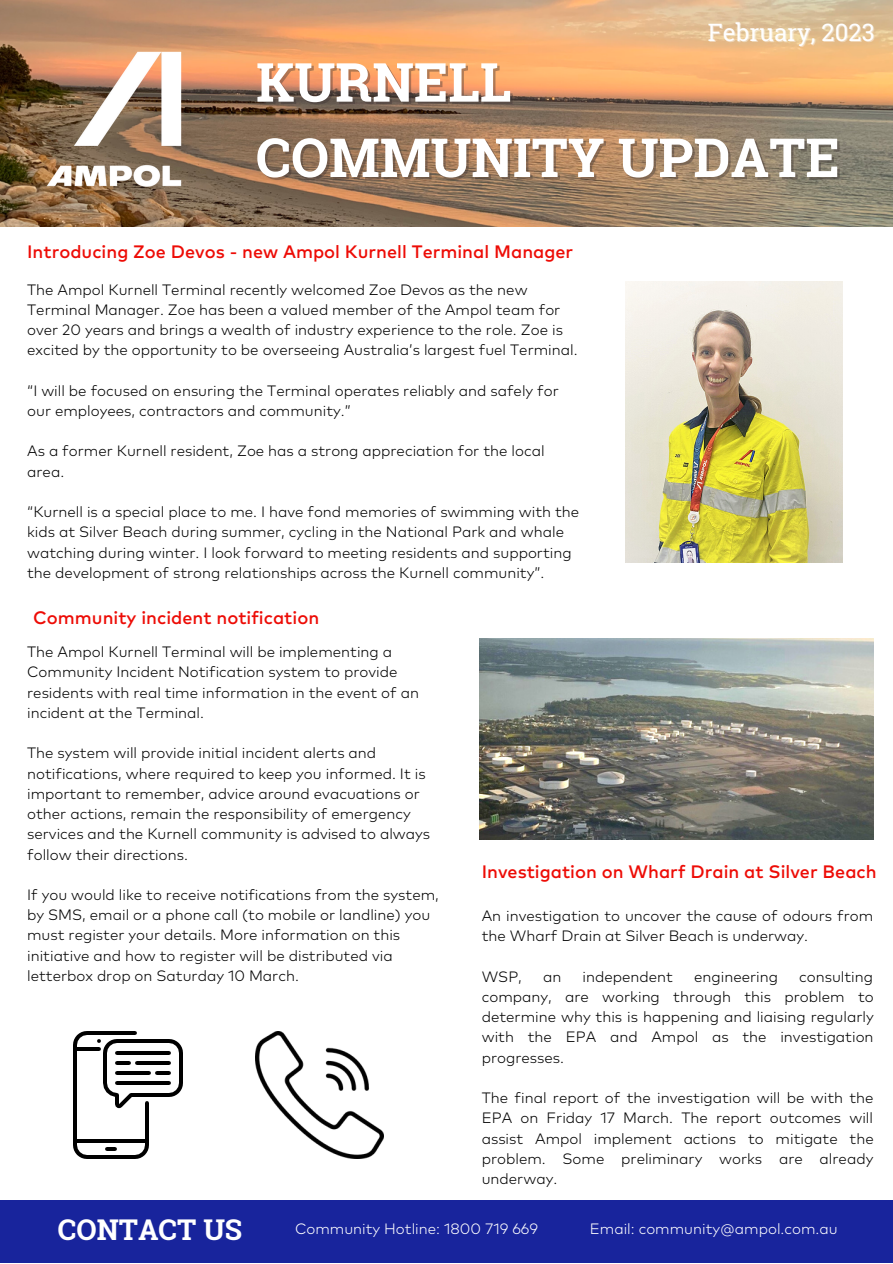
<style>
.page{position:relative;width:893px;height:1264px;background:#fff}
.page>*{position:absolute;margin:0;border:0;box-sizing:border-box;transform-origin:0 0}
.t1{font:700 53.85px/75.3px "Roboto Slab";color:#fff}
.t2{font:700 28.65px "Roboto Slab";color:#fff}
.t3{font:24px "Roboto Slab";color:#fff}
.t4{font:500 18px "Mark OT";color:#ed0c06}
.t5{font:300 15px/20.2px "Mark OT";color:#000}
.t6{font:300 15px "Mark OT";color:#fff}
</style>
<div class="page">
<img style="left:0;top:0;width:892px;height:226px">
<img style="left:27px;top:32px;width:173px;height:173px">
<img style="left:479px;top:638px;width:394px;height:202px">
<img style="left:625px;top:281px;width:217px;height:281px">
<div style="left:0;top:1200px;width:892px;height:62px;background:#18249c"></div>
<img style="left:73px;top:1031px;width:110px;height:127px">
<img style="left:256px;top:1031px;width:127px;height:127px">
<h3 class="t3" style="left:707px;top:15px;width:168px">February, 2023</h3>
<h1 class="t1" style="left:256px;top:43px;width:585px">KURNELL<br>COMMUNITY UPDATE</h1>
<p class="t4" style="left:27px;top:244px;width:547px">Introducing Zoe Devos - new Ampol Kurnell Terminal Manager</p>
<p class="t5" style="left:27px;top:280px;width:552px">The Ampol Kurnell Terminal recently welcomed Zoe Devos as the new Terminal Manager. Zoe has been a valued member of the Ampol team for over 20 years and brings a wealth of industry experience to the role. Zoe is excited by the opportunity to be overseeing Australia’s largest fuel Terminal.</p>
<p class="t5" style="left:27px;top:381px;width:533px">“I will be focused on ensuring the Terminal operates reliably and safely for our employees, contractors and community.”</p>
<p class="t5" style="left:27px;top:442px;width:519px">As a former Kurnell resident, Zoe has a strong appreciation for the local area.</p>
<p class="t5" style="left:27px;top:502px;width:553px">“Kurnell is a special place to me. I have fond memories of swimming with the kids at Silver Beach during summer, cycling in the National Park and whale watching during winter. I look forward to meeting residents and supporting the development of strong relationships across the Kurnell community”.</p>
<p class="t4" style="left:33px;top:610px;width:287px">Community incident notification</p>
<p class="t5" style="left:27px;top:642px;width:393px">The Ampol Kurnell Terminal will be implementing a Community Incident Notification system to provide residents with real time information in the event of an incident at the Terminal.</p>
<p class="t5" style="left:27px;top:743px;width:404px">The system will provide initial incident alerts and notifications, where required to keep you informed. It is important to remember, advice around evacuations or other actions, remain the responsibility of emergency services and the Kurnell community is advised to always follow their directions.</p>
<p class="t5" style="left:27px;top:885px;width:413px">If you would like to receive notifications from the system, by SMS, email or a phone call (to mobile or landline) you must register your details. More information on this initiative and how to register will be distributed via letterbox drop on Saturday 10 March.</p>
<p class="t4" style="left:481px;top:864px;width:396px">Investigation on Wharf Drain at Silver Beach</p>
<p class="t5" style="left:481px;top:906px;width:393px">An investigation to uncover the cause of odours from the Wharf Drain at Silver Beach is underway.</p>
<p class="t5" style="left:481px;top:967px;width:42px">WSP,</p>
<p class="t5" style="left:543px;top:967px;width:20px">an</p>
<p class="t5" style="left:582px;top:967px;width:92px">independent</p>
<p class="t5" style="left:694px;top:967px;width:85px">engineering</p>
<p class="t5" style="left:481px;top:967px;width:393px;text-align:justify;text-indent:317px">consulting company, are working through this problem to determine why this is happening and liaising regularly with the EPA and Ampol as the investigation progresses.</p>
<p class="t5" style="left:481px;top:1088px;width:393px;text-align:justify">The final report of the investigation will be with the EPA on Friday 17 March. The report outcomes will assist Ampol implement actions to mitigate the problem. Some preliminary works are already underway.</p>
<h2 class="t2" style="left:58px;top:1209px;width:186px">CONTACT US</h2>
<p class="t6" style="left:295px;top:1221px;width:245px">Community Hotline: 1800 719 669</p>
<p class="t6" style="left:589px;top:1221px;width:249px">Email: community@ampol.com.au</p>
</div>
